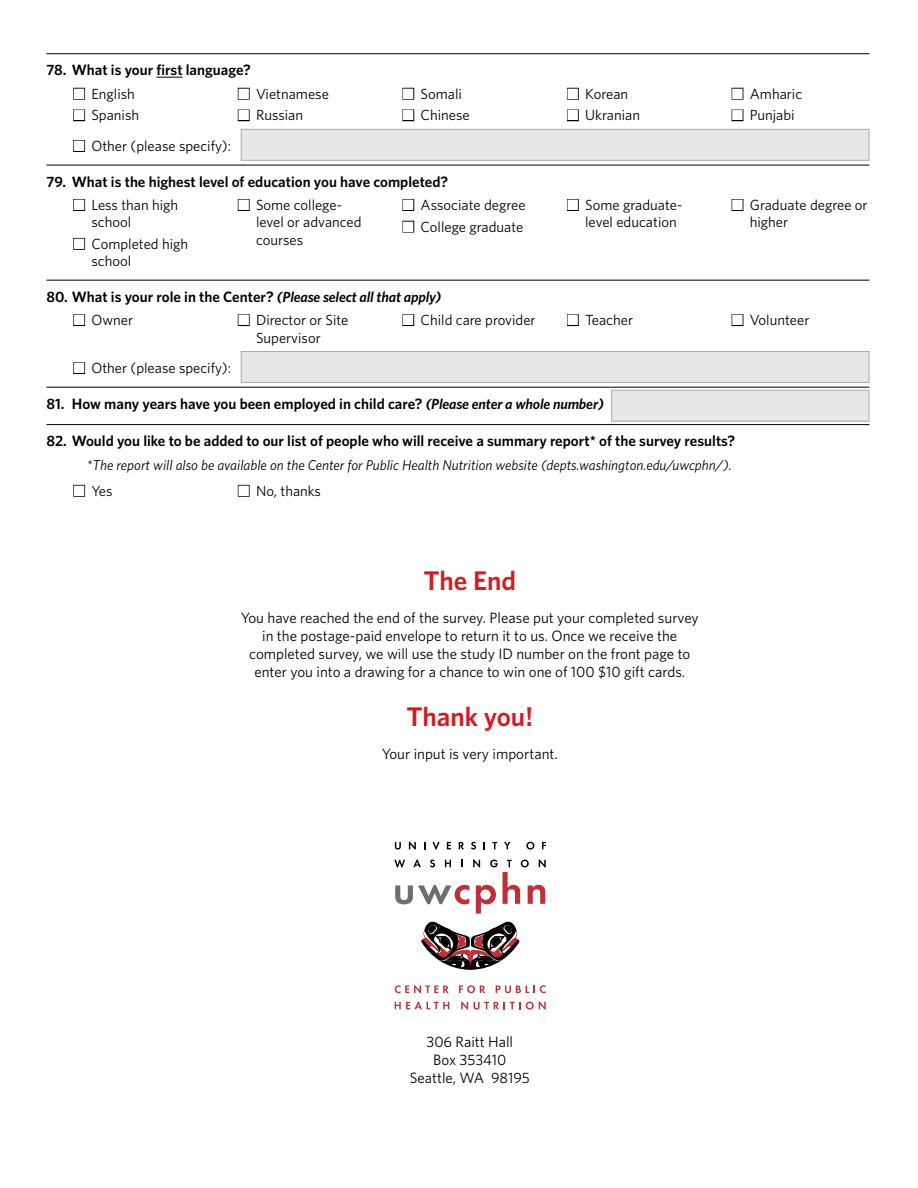
<style>
.page{position:relative;width:918px;height:1188px;background:#fff}
.page>*{position:absolute;margin:0;border:0;box-sizing:border-box;transform-origin:0 0}
.t1{font:600 27px "Whitney";color:#d71920}
.t2{font:600 15px "Whitney";color:#000}
.t3{font:15px/18px "Whitney";color:#000;text-align:center}
.t4{font:14.7px/17.2px "Whitney";color:#000}
.t5{font:italic 14.25px "Whitney";color:#000}
.s1{color:#fff}
.s2{font-style:italic;font-size:14.7px}
</style>
<div class="page">
<hr style="left:46px;top:53px;width:823px;height:1px;background:#000">
<svg style="left:157px;top:77px;width:26px;height:1px"></svg>
<div style="left:73px;top:88px;width:12px;height:12px;border:2px solid #000"></div>
<div style="left:73px;top:109px;width:12px;height:12px;border:2px solid #000"></div>
<div style="left:238px;top:88px;width:12px;height:12px;border:2px solid #000"></div>
<div style="left:238px;top:109px;width:12px;height:12px;border:2px solid #000"></div>
<div style="left:402px;top:88px;width:12px;height:12px;border:2px solid #000"></div>
<div style="left:402px;top:109px;width:12px;height:12px;border:2px solid #000"></div>
<div style="left:567px;top:88px;width:12px;height:12px;border:2px solid #000"></div>
<div style="left:567px;top:109px;width:12px;height:12px;border:2px solid #000"></div>
<div style="left:732px;top:88px;width:11px;height:12px;border:2px solid #000"></div>
<div style="left:732px;top:109px;width:11px;height:12px;border:2px solid #000"></div>
<hr style="left:46px;top:165px;width:823px;height:1px;background:#000">
<div style="left:73px;top:140px;width:12px;height:12px;border:2px solid #000"></div>
<div style="left:73px;top:199px;width:12px;height:12px;border:2px solid #000"></div>
<div style="left:73px;top:238px;width:12px;height:12px;border:2px solid #000"></div>
<div style="left:238px;top:199px;width:12px;height:12px;border:2px solid #000"></div>
<div style="left:402px;top:199px;width:12px;height:12px;border:2px solid #000"></div>
<div style="left:402px;top:221px;width:12px;height:12px;border:2px solid #000"></div>
<div style="left:567px;top:199px;width:12px;height:12px;border:2px solid #000"></div>
<div style="left:732px;top:199px;width:11px;height:12px;border:2px solid #000"></div>
<hr style="left:46px;top:280px;width:823px;height:1px;background:#000">
<div style="left:73px;top:314px;width:12px;height:12px;border:2px solid #000"></div>
<div style="left:238px;top:314px;width:12px;height:12px;border:2px solid #000"></div>
<div style="left:402px;top:314px;width:12px;height:12px;border:2px solid #000"></div>
<div style="left:567px;top:314px;width:12px;height:12px;border:2px solid #000"></div>
<div style="left:732px;top:314px;width:11px;height:12px;border:2px solid #000"></div>
<hr style="left:46px;top:387px;width:823px;height:1px;background:#000">
<hr style="left:46px;top:424px;width:823px;height:1px;background:#000">
<div style="left:73px;top:362px;width:12px;height:12px;border:2px solid #000"></div>
<div style="left:73px;top:485px;width:12px;height:12px;border:2px solid #000"></div>
<div style="left:238px;top:485px;width:12px;height:12px;border:2px solid #000"></div>
<svg style="left:421px;top:921px;width:99px;height:49px"></svg>
<svg style="left:395px;top:842px;width:6px;height:8px"></svg>
<svg style="left:409px;top:842px;width:7px;height:8px"></svg>
<svg style="left:433px;top:842px;width:7px;height:8px"></svg>
<svg style="left:447px;top:842px;width:4px;height:7px"></svg>
<svg style="left:459px;top:842px;width:5px;height:7px"></svg>
<svg style="left:471px;top:842px;width:5px;height:8px"></svg>
<svg style="left:492px;top:842px;width:5px;height:7px"></svg>
<svg style="left:504px;top:842px;width:7px;height:7px"></svg>
<svg style="left:526px;top:842px;width:8px;height:8px"></svg>
<svg style="left:542px;top:842px;width:4px;height:7px"></svg>
<svg style="left:395px;top:985px;width:54px;height:8px"></svg>
<svg style="left:459px;top:985px;width:26px;height:8px"></svg>
<svg style="left:496px;top:985px;width:50px;height:8px"></svg>
<svg style="left:394px;top:860px;width:152px;height:54px"></svg>
<svg style="left:395px;top:1002px;width:54px;height:7px"></svg>
<svg style="left:461px;top:1002px;width:7px;height:7px"></svg>
<svg style="left:474px;top:1002px;width:72px;height:7px"></svg>
<div style="left:241px;top:129px;width:628px;height:32px;background:#e6e7e8;border:1px solid #a7a9ac"></div>
<div style="left:241px;top:351px;width:628px;height:32px;background:#e6e7e8;border:1px solid #a7a9ac"></div>
<div style="left:611px;top:390px;width:258px;height:32px;background:#e6e7e8;border:1px solid #a7a9ac"></div>
<p class="t2" style="left:46px;top:61px;width:206px">78. What is your first language?</p>
<p class="t4" style="left:73px;top:85px;width:63px"><span class="s1">■</span> English</p>
<p class="t4" style="left:73px;top:106px;width:67px"><span class="s1">■</span> Spanish</p>
<p class="t4" style="left:238px;top:85px;width:92px"><span class="s1">■</span> Vietnamese</p>
<p class="t4" style="left:238px;top:106px;width:67px"><span class="s1">■</span> Russian</p>
<p class="t4" style="left:403px;top:85px;width:61px"><span class="s1">■</span> Somali</p>
<p class="t4" style="left:403px;top:106px;width:69px"><span class="s1">■</span> Chinese</p>
<p class="t4" style="left:73px;top:137px;width:159px"><span class="s1">■</span> Other (please specify):</p>
<p class="t2" style="left:46px;top:172px;width:403px">79. What is the highest level of education you have completed?</p>
<p class="t4" style="left:91px;top:196px;width:88px;text-indent:-18px"><span class="s1">■</span> Less than high school</p>
<p class="t4" style="left:91px;top:235px;width:98px;text-indent:-18px"><span class="s1">■</span> Completed high school</p>
<p class="t4" style="left:256px;top:196px;width:107px;text-indent:-18px"><span class="s1">■</span> Some college&shy;level or advanced courses</p>
<p class="t4" style="left:403px;top:196px;width:125px"><span class="s1">■</span> Associate degree</p>
<p class="t4" style="left:403px;top:218px;width:122px"><span class="s1">■</span> College graduate</p>
<p class="t4" style="left:567px;top:85px;width:63px"><span class="s1">■</span> Korean</p>
<p class="t4" style="left:567px;top:106px;width:74px"><span class="s1">■</span> Ukranian</p>
<p class="t4" style="left:732px;top:85px;width:72px"><span class="s1">■</span> Amharic</p>
<p class="t4" style="left:732px;top:106px;width:64px"><span class="s1">■</span> Punjabi</p>
<p class="t4" style="left:585px;top:196px;width:99px;text-indent:-18px"><span class="s1">■</span> Some graduate&shy;level education</p>
<p class="t4" style="left:750px;top:196px;width:119px;text-indent:-18px"><span class="s1">■</span> Graduate degree or higher</p>
<p class="t2" style="left:46px;top:287px;width:396px">80. What is your role in the Center? <span class="s2">(Please select all that apply)</span></p>
<p class="t4" style="left:73px;top:311px;width:61px"><span class="s1">■</span> Owner</p>
<p class="t4" style="left:256px;top:311px;width:94px;text-indent:-18px"><span class="s1">■</span> Director or Site<br>Supervisor</p>
<p class="t4" style="left:403px;top:311px;width:135px"><span class="s1">■</span> Child care provider</p>
<p class="t4" style="left:567px;top:311px;width:67px"><span class="s1">■</span> Teacher</p>
<p class="t4" style="left:732px;top:311px;width:79px"><span class="s1">■</span> Volunteer</p>
<p class="t4" style="left:73px;top:359px;width:159px"><span class="s1">■</span> Other (please specify):</p>
<p class="t2" style="left:46px;top:394px;width:559px">81. How many years have you been employed in child care? <span class="s2">(Please enter a whole number)</span></p>
<p class="t2" style="left:46px;top:432px;width:690px">82. Would you like to be added to our list of people who will receive a summary report* of the survey results?</p>
<p class="t5" style="left:87px;top:457px;width:646px">*The report will also be available on the Center for Public Health Nutrition website (depts.washington.edu/uwcphn/).</p>
<p class="t4" style="left:73px;top:482px;width:41px"><span class="s1">■</span> Yes</p>
<p class="t4" style="left:238px;top:482px;width:85px"><span class="s1">■</span> No, thanks</p>
<h1 class="t1" style="left:424px;top:564px;width:94px">The End</h1>
<p class="t3" style="left:241px;top:609px;width:459px">You have reached the end of the survey. Please put your completed survey in the postage-paid envelope to return it to us. Once we receive the completed survey, we will use the study ID number on the front page to enter you into a drawing for a chance to win one of 100 $10 gift cards.</p>
<h1 class="t1" style="left:407px;top:700px;width:128px">Thank you!</h1>
<p class="t3" style="left:382px;top:745px;width:178px">Your input is very important.</p>
<p class="t3" style="left:410px;top:1033px;width:122px">306 Raitt Hall<br>Box 353410<br>Seattle, WA 98195</p>
</div>
